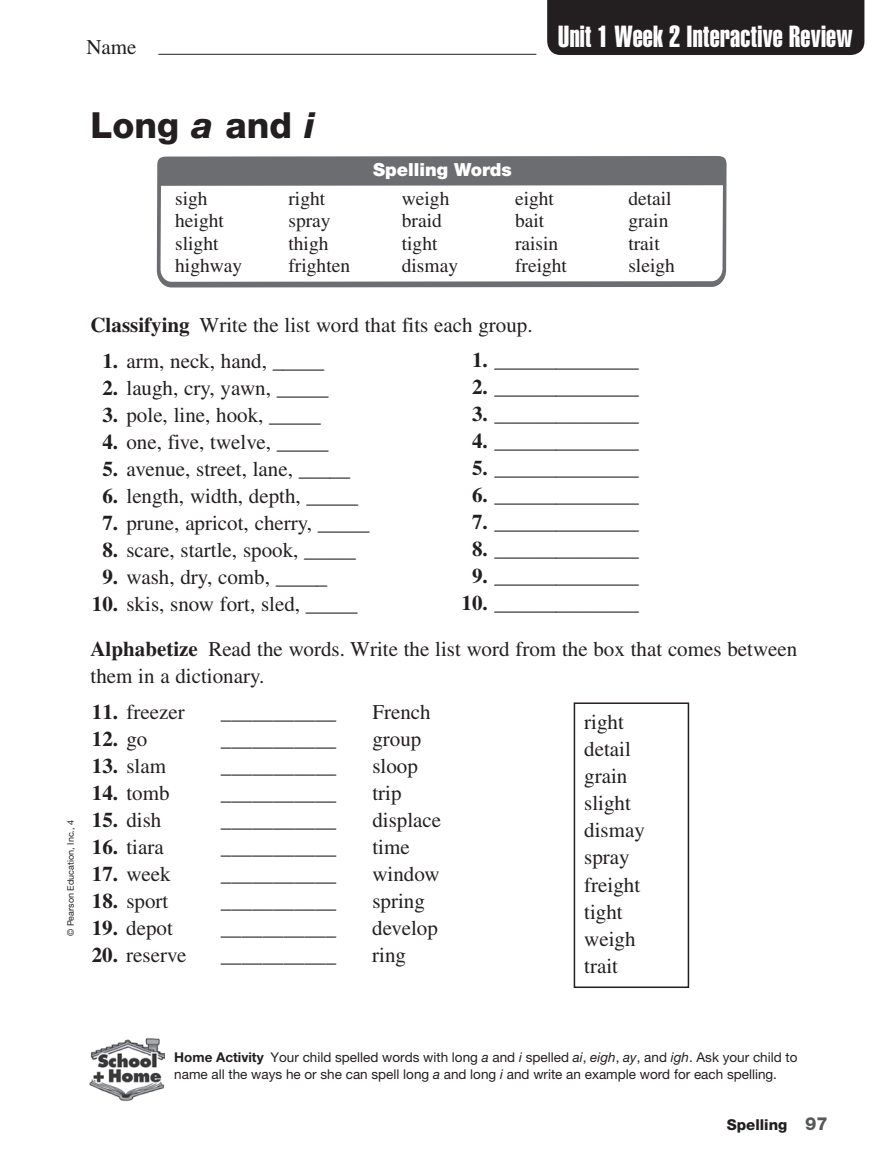
<style>
.page{position:relative;width:891px;height:1175px;background:#fff}
.page>*{position:absolute;margin:0;border:0;box-sizing:border-box;transform-origin:0 0}
.t1{font:800 36px "SF Helv Neue";color:#231f20}
.t2{font:30px "Helvetica LT Std Extra Comp";letter-spacing:.01em;color:#fff}
.t3{font:21px/27px "Times";color:#231f20}
.t4{font:700 21px "Times";color:#231f20}
.t5{font:19.5px/22.5px "Times";color:#231f20}
.t6{font:900 18px "Helvetica Neue";color:#fff}
.t7{font:800 15px "Helvetica Neue LT Std";color:#231f20}
.t8{font:13.5px/16.5px "SF Helv Neue";color:#231f20}
.t9{font:9px "Helvetica Neue LT Std";color:#231f20}
.s1{font-style:italic}
.s2{font-weight:700}
.s3{font-weight:400}
.s4{font-size:18px;color:#57585a}
</style>
<div class="page">
<hr style="left:158px;top:54px;width:378px;height:1px;background:#231f20">
<img style="left:90px;top:1038px;width:75px;height:64px">
<div style="left:547px;top:0;width:317px;height:55px;background:#231f20"></div>
<svg style="left:157px;top:156px;width:570px;height:131px"></svg>
<div style="left:574px;top:702px;width:115px;height:286px;border:2px solid #231f20"></div>
<p class="t3" style="left:86px;top:33px;width:52px">Name</p>
<p class="t2" style="left:558px;top:18px;width:296px">Unit 1 Week 2 Interactive Review</p>
<p class="t1" style="left:91px;top:101px;width:226px">Long <span class="s1">a</span> and <span class="s1">i</span></p>
<p class="t6" style="left:373px;top:159px;width:140px">Spelling Words</p>
<p class="t5" style="left:175px;top:187px;width:68px">sigh height slight highway</p>
<p class="t5" style="left:288px;top:187px;width:63px">right spray thigh frighten</p>
<p class="t5" style="left:402px;top:187px;width:58px">weigh braid tight dismay</p>
<p class="t5" style="left:515px;top:187px;width:53px">eight bait raisin freight</p>
<p class="t5" style="left:628px;top:187px;width:48px">detail grain trait sleigh</p>
<p class="t9" style="left:65px;top:936px;width:118px;rotate:-90deg">© Pearson Education, Inc., 4</p>
<p class="t3" style="left:91px;top:311px;width:444px"><span class="s2">Classifying</span> Write the list word that fits each group.</p>
<p class="t3" style="left:102px;top:347px;width:223px"><span class="s2">1.</span> arm, neck, hand, _____</p>
<p class="t3" style="left:102px;top:374px;width:228px"><span class="s2">2.</span> laugh, cry, yawn, _____</p>
<p class="t3" style="left:102px;top:401px;width:220px"><span class="s2">3.</span> pole, line, hook, _____</p>
<p class="t3" style="left:102px;top:428px;width:228px"><span class="s2">4.</span> one, five, twelve, _____</p>
<p class="t3" style="left:102px;top:455px;width:249px"><span class="s2">5.</span> avenue, street, lane, _____</p>
<p class="t3" style="left:102px;top:482px;width:257px"><span class="s2">6.</span> length, width, depth, _____</p>
<p class="t3" style="left:102px;top:509px;width:269px"><span class="s2">7.</span> prune, apricot, cherry, _____</p>
<p class="t3" style="left:102px;top:536px;width:255px"><span class="s2">8.</span> scare, startle, spook, _____</p>
<p class="t3" style="left:102px;top:563px;width:226px"><span class="s2">9.</span> wash, dry, comb, _____</p>
<p class="t3" style="left:91px;top:581px;width:708px;line-height:45px"><span class="s2">10.</span> skis, snow fort, sled, _____<br><span class="s2">Alphabetize</span> Read the words. Write the list word from the box that comes between</p>
<p class="t3" style="left:91px;top:662px;width:176px">them in a dictionary.</p>
<p class="t3" style="left:92px;top:698px;width:94px"><span class="s2">11.</span> freezer</p>
<p class="t3" style="left:221px;top:698px;width:117px">___________</p>
<p class="t3" style="left:472px;top:346px;width:168px"><span class="s2">1.</span> ______________</p>
<p class="t3" style="left:472px;top:373px;width:168px"><span class="s2">2.</span> ______________</p>
<p class="t3" style="left:472px;top:400px;width:168px"><span class="s2">3.</span> ______________</p>
<p class="t3" style="left:472px;top:427px;width:168px"><span class="s2">4.</span> ______________</p>
<p class="t3" style="left:472px;top:454px;width:168px"><span class="s2">5.</span> ______________</p>
<p class="t3" style="left:472px;top:481px;width:168px"><span class="s2">6.</span> ______________</p>
<p class="t3" style="left:472px;top:508px;width:168px"><span class="s2">7.</span> ______________</p>
<p class="t3" style="left:472px;top:535px;width:168px"><span class="s2">8.</span> ______________</p>
<p class="t3" style="left:472px;top:562px;width:168px"><span class="s2">9.</span> ______________</p>
<p class="t3" style="left:462px;top:589px;width:179px"><span class="s2">10.</span> ______________</p>
<p class="t3" style="left:372px;top:698px;width:60px">French</p>
<p class="t3" style="left:584px;top:708px;width:62px">right detail grain slight dismay spray freight tight weigh trait</p>
<p class="t4" style="left:92px;top:726px;width:57px">12. <span class="s3">go</span></p>
<p class="t3" style="left:221px;top:725px;width:117px">___________</p>
<p class="t3" style="left:372px;top:725px;width:50px">group</p>
<p class="t3" style="left:92px;top:752px;width:76px"><span class="s2">13.</span> slam</p>
<p class="t3" style="left:372px;top:752px;width:47px">sloop</p>
<p class="t3" style="left:221px;top:752px;width:117px">___________</p>
<p class="t3" style="left:92px;top:779px;width:79px"><span class="s2">14.</span> tomb</p>
<p class="t3" style="left:372px;top:779px;width:31px">trip</p>
<p class="t3" style="left:221px;top:779px;width:117px">___________</p>
<p class="t3" style="left:92px;top:806px;width:71px"><span class="s2">15.</span> dish</p>
<p class="t3" style="left:372px;top:806px;width:70px">displace</p>
<p class="t3" style="left:221px;top:806px;width:117px">___________</p>
<p class="t3" style="left:92px;top:833px;width:73px"><span class="s2">16.</span> tiara</p>
<p class="t3" style="left:372px;top:833px;width:39px">time</p>
<p class="t3" style="left:221px;top:833px;width:117px">___________</p>
<p class="t3" style="left:92px;top:860px;width:80px"><span class="s2">17.</span> week</p>
<p class="t3" style="left:372px;top:860px;width:69px">window</p>
<p class="t3" style="left:221px;top:860px;width:117px">___________</p>
<p class="t3" style="left:92px;top:887px;width:78px"><span class="s2">18.</span> sport</p>
<p class="t3" style="left:372px;top:887px;width:54px">spring</p>
<p class="t3" style="left:221px;top:887px;width:117px">___________</p>
<p class="t3" style="left:92px;top:914px;width:83px"><span class="s2">19.</span> depot</p>
<p class="t3" style="left:372px;top:914px;width:67px">develop</p>
<p class="t3" style="left:221px;top:914px;width:117px">___________</p>
<p class="t3" style="left:92px;top:941px;width:96px"><span class="s2">20.</span> reserve</p>
<p class="t3" style="left:372px;top:941px;width:35px">ring</p>
<p class="t3" style="left:221px;top:941px;width:117px">___________</p>
<p class="t8" style="left:174px;top:1048px;width:625px"><span class="s2">Home Activity</span> Your child spelled words with long <span class="s1">a</span> and <span class="s1">i</span> spelled <span class="s1">ai</span>, <span class="s1">eigh</span>, <span class="s1">ay</span>, and <span class="s1">igh</span>. Ask your child to name all the ways he or she can spell long <span class="s1">a</span> and long <span class="s1">i</span> and write an example word for each spelling.</p>
<p class="t7" style="left:727px;top:1115px;width:103px">Spelling <span class="s4">97</span></p>
</div>
